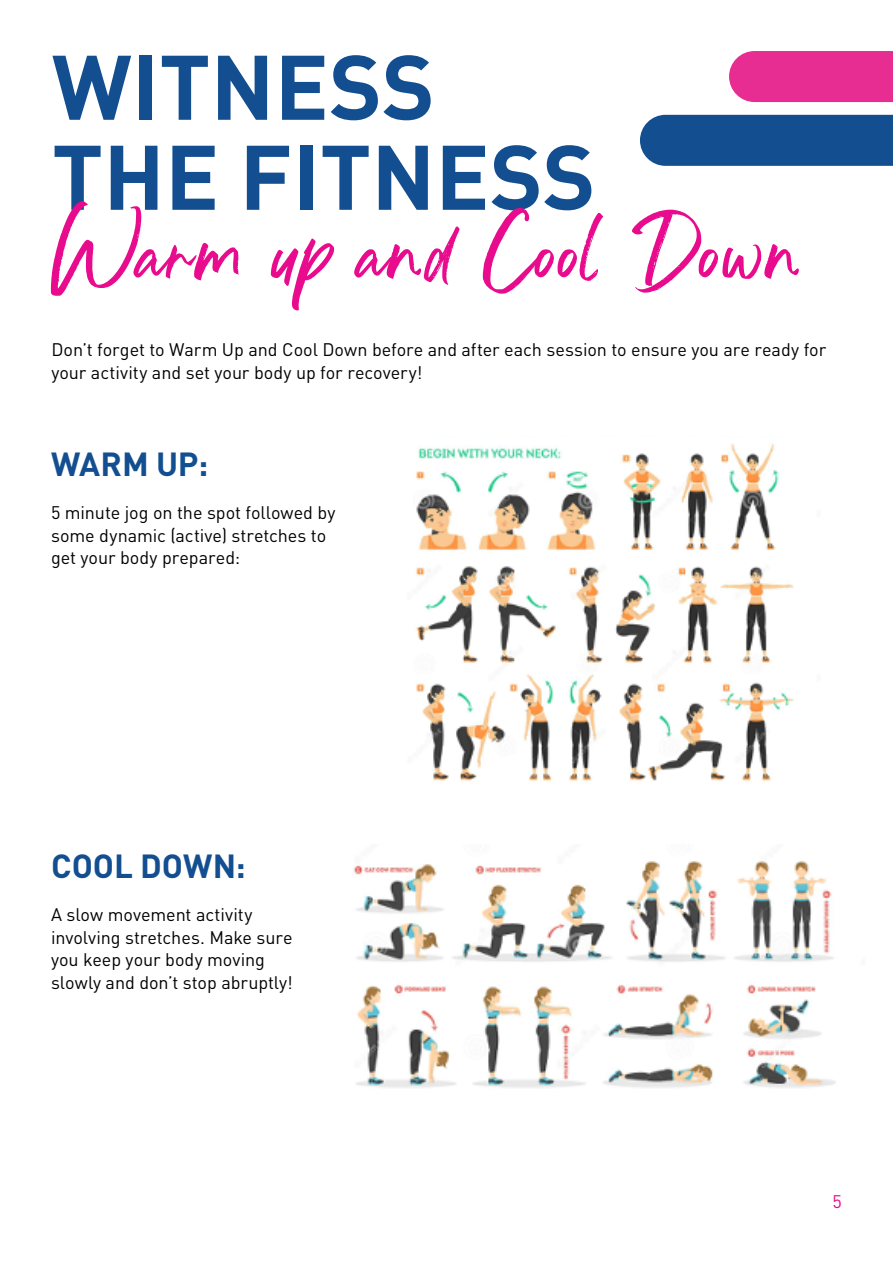
<style>
.page{position:relative;width:893px;height:1263px;background:#fff}
.page>*{position:absolute;margin:0;border:0;box-sizing:border-box;transform-origin:0 0}
.t1{font:700 90px/90px "DINOT";color:#134f90}
.t2{font:54px "Costa Rica";letter-spacing:-.01em;color:#e90b8d}
.t3{font:700 33px "DINOT";letter-spacing:-.005em;color:#134f90}
.t4{font:18px/22.5px "DINOT";letter-spacing:-.005em;color:#000}
.t5{font:18px "DINOT";color:#e90b8d}
</style>
<div class="page">
<div style="left:729px;top:51px;width:164px;height:51px;background:#e72d92"></div>
<div style="left:640px;top:115px;width:253px;height:51px;background:#134f90"></div>
<img style="left:416px;top:443px;width:378px;height:338px">
<img style="left:353px;top:861px;width:483px;height:227px">
<h1 class="t1" style="left:52px;top:40px;width:545px">WITNESS<br>THE FITNESS</h1>
<h2 class="t2" style="left:51px;top:239px;width:757px">Warm up and Cool Down</h2>
<p class="t4" style="left:51px;top:338px;width:776px">Don’t forget to Warm Up and Cool Down before and after each session to ensure you are ready for your activity and set your body up for recovery!</p>
<h3 class="t3" style="left:51px;top:442px;width:159px">WARM UP:</h3>
<p class="t4" style="left:51px;top:501px;width:286px">5 minute jog on the spot followed by some dynamic (active) stretches to get your body prepared:</p>
<h3 class="t3" style="left:51px;top:844px;width:196px">COOL DOWN:</h3>
<p class="t4" style="left:51px;top:903px;width:243px">A slow movement activity involving stretches. Make sure you keep your body moving slowly and don’t stop abruptly!</p>
<p class="t5" style="left:832px;top:1190px;width:11px">5</p>
</div>
